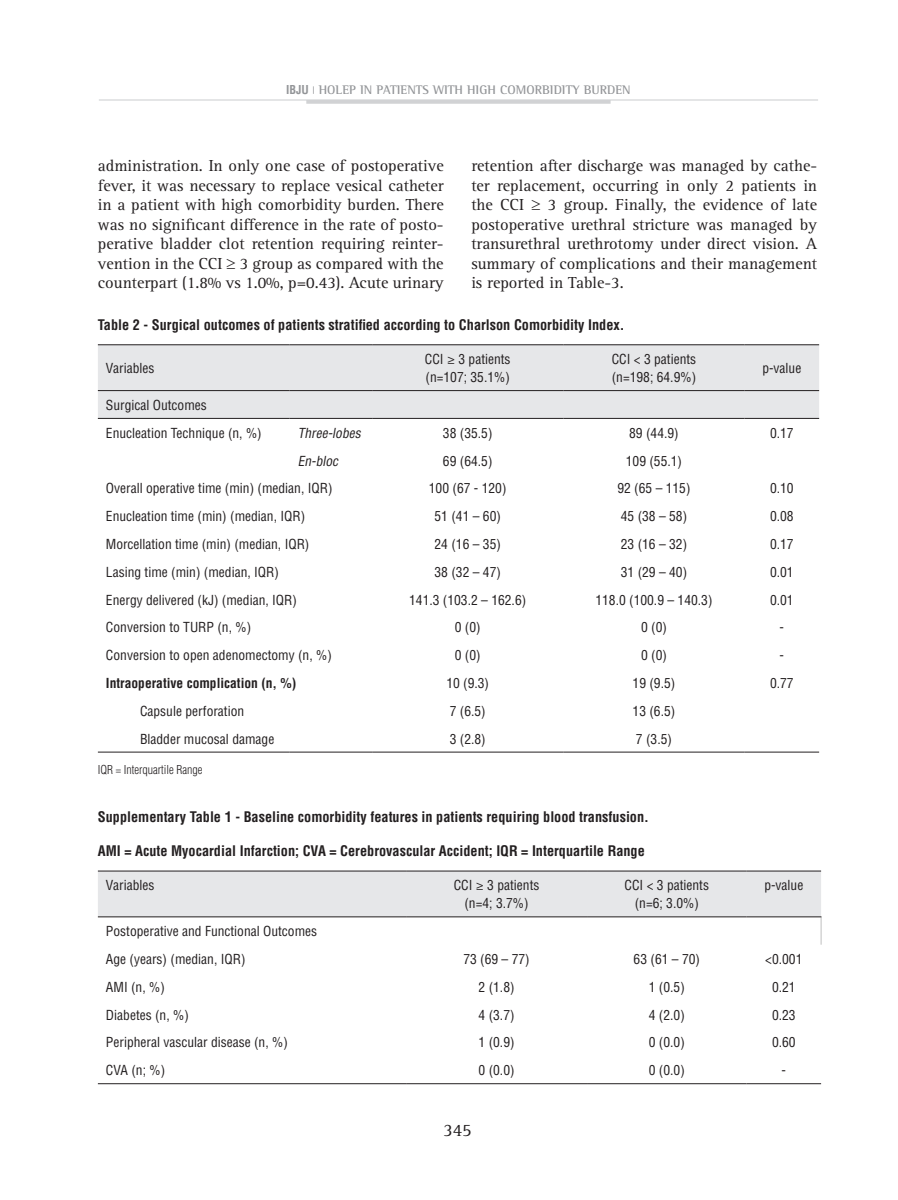
<style>
.page{position:relative;width:898px;height:1200px;background:#fff}
.page>*{position:absolute;margin:0;border:0;box-sizing:border-box;transform-origin:0 0}
.t1{font:18px "Rotis Serif";color:#231f20}
.TEXTO_ARTIGO{font:16.5px/19.5px "Rotis Serif";color:#231f20;text-align:justify}
.TITULO_TABELAS_E_FIG{font:700 condensed 14.25px "Helvetica";color:#231f20}
.TABELA_TEXTO{font:condensed 13.5px "Helvetica";color:#231f20}
.TABELA_TEXTO-2{font:700 condensed 13.5px "Helvetica";color:#231f20}
.TABELA_TEXTO-3{font:italic condensed 13.5px "Helvetica";color:#231f20}
.t2{font:700 12.75px "Rotis Semi Serif";color:#939598}
.LEG_TABELAS_E_FIGURA{font:300 condensed 12px "Helvetica";color:#231f20}
.s1{font-family:"Helvetica";font-stretch:condensed;font-size:12px}
.s2{font-family:"Myriad Pro";font-stretch:normal}
</style>
<div class="page">
<hr style="left:99px;top:99px;width:718px;height:2px;background:#dcdddf">
<hr style="left:306px;top:100px;width:304px;height:4px;background:#d1d2d4">
<div style="left:98px;top:345px;width:720px;height:73px;background:#e6e7e9"></div>
<hr style="left:98px;top:751px;width:191px;height:1px;background:#231f20">
<hr style="left:289px;top:751px;width:83px;height:1px;background:#231f20">
<hr style="left:372px;top:751px;width:191px;height:1px;background:#231f20">
<hr style="left:563px;top:751px;width:181px;height:1px;background:#231f20">
<hr style="left:744px;top:751px;width:74px;height:1px;background:#231f20">
<hr style="left:98px;top:344px;width:191px;height:1px;background:#231f20">
<hr style="left:289px;top:344px;width:83px;height:1px;background:#231f20">
<hr style="left:372px;top:344px;width:191px;height:1px;background:#231f20">
<hr style="left:563px;top:344px;width:181px;height:1px;background:#231f20">
<hr style="left:744px;top:344px;width:74px;height:1px;background:#231f20">
<hr style="left:98px;top:390px;width:191px;height:1px;background:#231f20">
<hr style="left:289px;top:390px;width:83px;height:1px;background:#231f20">
<hr style="left:372px;top:390px;width:191px;height:1px;background:#231f20">
<hr style="left:563px;top:390px;width:181px;height:1px;background:#231f20">
<hr style="left:744px;top:390px;width:74px;height:1px;background:#231f20">
<hr style="left:98px;top:418px;width:191px;height:1px;background:#231f20">
<hr style="left:289px;top:418px;width:83px;height:1px;background:#231f20">
<hr style="left:372px;top:418px;width:191px;height:1px;background:#231f20">
<hr style="left:563px;top:418px;width:181px;height:1px;background:#231f20">
<hr style="left:744px;top:418px;width:74px;height:1px;background:#231f20">
<hr style="left:98px;top:1082px;width:308px;height:1px;background:#231f20">
<hr style="left:406px;top:1082px;width:180px;height:1px;background:#231f20">
<hr style="left:586px;top:1082px;width:160px;height:1px;background:#231f20">
<hr style="left:746px;top:1082px;width:74px;height:1px;background:#231f20">
<svg style="left:98px;top:870px;width:723px;height:74px"></svg>
<hr style="left:98px;top:870px;width:308px;height:1px;background:#231f20">
<hr style="left:406px;top:870px;width:180px;height:1px;background:#231f20">
<hr style="left:586px;top:870px;width:160px;height:1px;background:#231f20">
<hr style="left:746px;top:870px;width:74px;height:1px;background:#231f20">
<hr style="left:98px;top:916px;width:308px;height:1px;background:#231f20">
<hr style="left:406px;top:916px;width:180px;height:1px;background:#231f20">
<hr style="left:586px;top:916px;width:160px;height:1px;background:#231f20">
<hr style="left:746px;top:916px;width:75px;height:1px;background:#231f20">
<p class="t2" style="left:286px;top:82px;width:346px"><span class="s1">IBJU</span> <sup>|</sup> HOLEP IN PATIENTS WITH HIGH COMORBIDITY BURDEN</p>
<p class="TEXTO_ARTIGO" style="left:98px;top:156px;width:347px">administration. In only one case of postoperative fever, it was necessary to replace vesical catheter in a patient with high comorbidity burden. There was no significant difference in the rate of posto&shy;perative bladder clot retention requiring reinter&shy;vention in the CCI ≥ 3 group as compared with the counterpart (1.8% vs 1.0%, p=0.43). Acute urinary</p>
<p class="TEXTO_ARTIGO" style="left:471px;top:156px;width:347px">retention after discharge was managed by cathe&shy;ter replacement, occurring in only 2 patients in the CCI ≥ 3 group. Finally, the evidence of late postoperative urethral stricture was managed by transurethral urethrotomy under direct vision. A summary of complications and their management is reported in Table-3.</p>
<p class="TITULO_TABELAS_E_FIG" style="left:98px;top:316px;width:528px">Table 2 - Surgical outcomes of patients stratified according to Charlson Comorbidity Index.</p>
<p class="TABELA_TEXTO" style="left:106px;top:359px;width:50px">Variables</p>
<p class="TABELA_TEXTO" style="left:424px;top:350px;width:87px">CCI <span class="s2">≥</span> 3 patients</p>
<p class="TABELA_TEXTO" style="left:425px;top:368px;width:86px">(n=107; 35.1%)</p>
<p class="TABELA_TEXTO" style="left:611px;top:350px;width:86px">CCI &lt; 3 patients</p>
<p class="TABELA_TEXTO" style="left:611px;top:368px;width:86px">(n=198; 64.9%)</p>
<p class="TABELA_TEXTO" style="left:762px;top:359px;width:40px">p-value</p>
<p class="TABELA_TEXTO" style="left:106px;top:396px;width:102px">Surgical Outcomes</p>
<p class="TABELA_TEXTO" style="left:106px;top:424px;width:157px">Enucleation Technique (n, %)</p>
<p class="TABELA_TEXTO-3" style="left:298px;top:424px;width:67px">Three-lobes</p>
<p class="TABELA_TEXTO" style="left:443px;top:424px;width:51px">38 (35.5)</p>
<p class="TABELA_TEXTO" style="left:629px;top:424px;width:51px">89 (44.9)</p>
<p class="TABELA_TEXTO" style="left:769px;top:424px;width:25px">0.17</p>
<p class="TABELA_TEXTO-3" style="left:298px;top:452px;width:45px">En-bloc</p>
<p class="TABELA_TEXTO" style="left:443px;top:452px;width:51px">69 (64.5)</p>
<p class="TABELA_TEXTO" style="left:625px;top:452px;width:58px">109 (55.1)</p>
<p class="TABELA_TEXTO" style="left:106px;top:480px;width:228px">Overall operative time (min) (median, IQR)</p>
<p class="TABELA_TEXTO" style="left:429px;top:480px;width:79px">100 (67 - 120)</p>
<p class="TABELA_TEXTO" style="left:617px;top:480px;width:75px">92 (65 – 115)</p>
<p class="TABELA_TEXTO" style="left:769px;top:480px;width:25px">0.10</p>
<p class="TABELA_TEXTO" style="left:106px;top:507px;width:201px">Enucleation time (min) (median, IQR)</p>
<p class="TABELA_TEXTO" style="left:434px;top:507px;width:68px">51 (41 – 60)</p>
<p class="TABELA_TEXTO" style="left:620px;top:507px;width:68px">45 (38 – 58)</p>
<p class="TABELA_TEXTO" style="left:769px;top:507px;width:25px">0.08</p>
<p class="TABELA_TEXTO" style="left:106px;top:535px;width:205px">Morcellation time (min) (median, IQR)</p>
<p class="TABELA_TEXTO" style="left:434px;top:535px;width:68px">24 (16 – 35)</p>
<p class="TABELA_TEXTO" style="left:620px;top:535px;width:68px">23 (16 – 32)</p>
<p class="TABELA_TEXTO" style="left:769px;top:535px;width:25px">0.17</p>
<p class="TABELA_TEXTO" style="left:106px;top:563px;width:174px">Lasing time (min) (median, IQR)</p>
<p class="TABELA_TEXTO" style="left:434px;top:563px;width:68px">38 (32 – 47)</p>
<p class="TABELA_TEXTO" style="left:620px;top:563px;width:68px">31 (29 – 40)</p>
<p class="TABELA_TEXTO" style="left:769px;top:563px;width:25px">0.01</p>
<p class="TABELA_TEXTO" style="left:106px;top:591px;width:192px">Energy delivered (kJ) (median, IQR)</p>
<p class="TABELA_TEXTO" style="left:409px;top:591px;width:118px">141.3 (103.2 – 162.6)</p>
<p class="TABELA_TEXTO" style="left:595px;top:591px;width:118px">118.0 (100.9 – 140.3)</p>
<p class="TABELA_TEXTO" style="left:769px;top:591px;width:25px">0.01</p>
<p class="TABELA_TEXTO" style="left:106px;top:618px;width:147px">Conversion to TURP (n, %)</p>
<p class="TABELA_TEXTO" style="left:454px;top:618px;width:27px">0 (0)</p>
<p class="TABELA_TEXTO" style="left:640px;top:618px;width:27px">0 (0)</p>
<p class="TABELA_TEXTO" style="left:779px;top:618px;width:6px">-</p>
<p class="TABELA_TEXTO" style="left:106px;top:646px;width:227px">Conversion to open adenomectomy (n, %)</p>
<p class="TABELA_TEXTO" style="left:454px;top:646px;width:27px">0 (0)</p>
<p class="TABELA_TEXTO" style="left:640px;top:646px;width:27px">0 (0)</p>
<p class="TABELA_TEXTO" style="left:779px;top:646px;width:6px">-</p>
<p class="TABELA_TEXTO-2" style="left:106px;top:674px;width:192px">Intraoperative complication (n, %)</p>
<p class="TABELA_TEXTO" style="left:446px;top:674px;width:44px">10 (9.3)</p>
<p class="TABELA_TEXTO" style="left:632px;top:674px;width:44px">19 (9.5)</p>
<p class="TABELA_TEXTO" style="left:769px;top:674px;width:25px">0.77</p>
<p class="TABELA_TEXTO" style="left:140px;top:702px;width:106px">Capsule perforation</p>
<p class="TABELA_TEXTO" style="left:449px;top:702px;width:37px">7 (6.5)</p>
<p class="TABELA_TEXTO" style="left:632px;top:702px;width:44px">13 (6.5)</p>
<p class="TABELA_TEXTO" style="left:140px;top:730px;width:136px">Bladder mucosal damage</p>
<p class="TABELA_TEXTO" style="left:449px;top:730px;width:37px">3 (2.8)</p>
<p class="TABELA_TEXTO" style="left:635px;top:730px;width:37px">7 (3.5)</p>
<p class="LEG_TABELAS_E_FIGURA" style="left:98px;top:762px;width:106px">IQR = Interquartile Range</p>
<p class="TITULO_TABELAS_E_FIG" style="left:98px;top:807px;width:552px">Supplementary Table 1 - Baseline comorbidity features in patients requiring blood transfusion.</p>
<p class="TITULO_TABELAS_E_FIG" style="left:98px;top:841px;width:548px">AMI = Acute Myocardial Infarction; CVA = Cerebrovascular Accident; IQR = Interquartile Range</p>
<p class="TABELA_TEXTO" style="left:106px;top:876px;width:50px">Variables</p>
<p class="TABELA_TEXTO" style="left:453px;top:876px;width:87px">CCI <span class="s2">≥</span> 3 patients</p>
<p class="TABELA_TEXTO" style="left:464px;top:894px;width:66px">(n=4; 3.7%)</p>
<p class="TABELA_TEXTO" style="left:624px;top:876px;width:86px">CCI &lt; 3 patients</p>
<p class="TABELA_TEXTO" style="left:634px;top:894px;width:66px">(n=6; 3.0%)</p>
<p class="TABELA_TEXTO" style="left:764px;top:876px;width:40px">p-value</p>
<p class="TABELA_TEXTO" style="left:106px;top:922px;width:213px">Postoperative and Functional Outcomes</p>
<p class="TABELA_TEXTO" style="left:106px;top:950px;width:141px">Age (years) (median, IQR)</p>
<p class="TABELA_TEXTO" style="left:463px;top:950px;width:68px">73 (69 – 77)</p>
<p class="TABELA_TEXTO" style="left:633px;top:950px;width:68px">63 (61 – 70)</p>
<p class="TABELA_TEXTO" style="left:765px;top:950px;width:39px">&lt;0.001</p>
<p class="TABELA_TEXTO" style="left:106px;top:978px;width:60px">AMI (n, %)</p>
<p class="TABELA_TEXTO" style="left:478px;top:978px;width:37px">2 (1.8)</p>
<p class="TABELA_TEXTO" style="left:648px;top:978px;width:37px">1 (0.5)</p>
<p class="TABELA_TEXTO" style="left:771px;top:978px;width:25px">0.21</p>
<p class="TABELA_TEXTO" style="left:106px;top:1005px;width:84px">Diabetes (n, %)</p>
<p class="TABELA_TEXTO" style="left:478px;top:1005px;width:37px">4 (3.7)</p>
<p class="TABELA_TEXTO" style="left:648px;top:1005px;width:37px">4 (2.0)</p>
<p class="TABELA_TEXTO" style="left:771px;top:1005px;width:25px">0.23</p>
<p class="TABELA_TEXTO" style="left:106px;top:1033px;width:183px">Peripheral vascular disease (n, %)</p>
<p class="TABELA_TEXTO" style="left:478px;top:1033px;width:37px">1 (0.9)</p>
<p class="TABELA_TEXTO" style="left:648px;top:1033px;width:37px">0 (0.0)</p>
<p class="TABELA_TEXTO" style="left:771px;top:1033px;width:25px">0.60</p>
<p class="TABELA_TEXTO" style="left:106px;top:1061px;width:61px">CVA (n; %)</p>
<p class="TABELA_TEXTO" style="left:478px;top:1061px;width:37px">0 (0.0)</p>
<p class="TABELA_TEXTO" style="left:648px;top:1061px;width:37px">0 (0.0)</p>
<p class="TABELA_TEXTO" style="left:781px;top:1061px;width:6px">-</p>
<h1 class="t1" style="left:443px;top:1119px;width:30px">345</h1>
</div>
